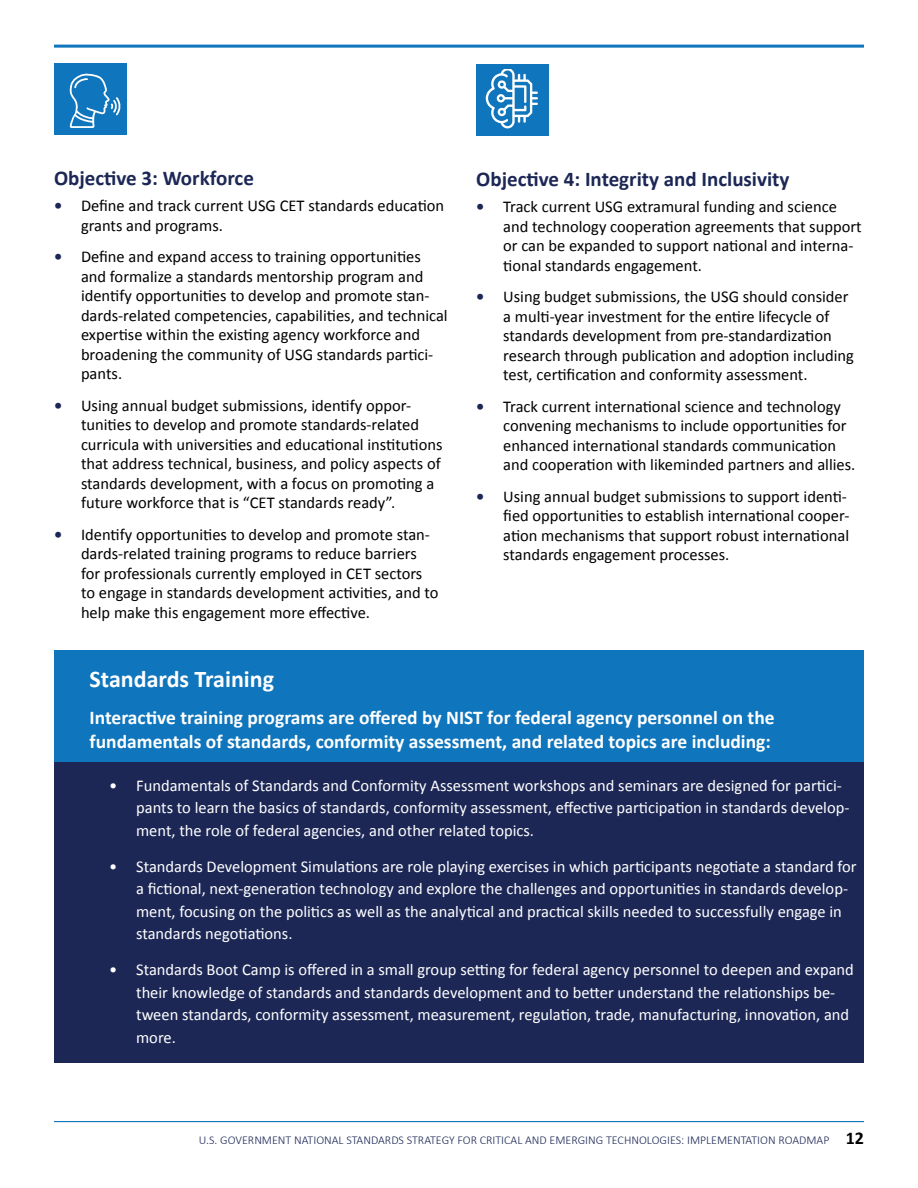
<style>
.page{position:relative;width:918px;height:1188px;background:#fff}
.page>*{position:absolute;margin:0;border:0;box-sizing:border-box;transform-origin:0 0}
._4__Sub_Subhead_White_Bold_16_pt{font:700 24px "Calibri";color:#fff}
._4__Sub_Subhead_Blue_14pt{font:700 21px "Calibri";color:#1c2755}
._4__Sub_Subhead_White_Bold_16_pt-2{font:700 19.5px/24px "Calibri";color:#fff}
.t1{font:16.5px/19.5px "Calibri";color:#000}
.t2{font:16.5px/22.5px "Calibri";color:#fff}
.t3{font:300 12px "Calibri";color:#1c2755}
.s1{font-weight:700;color:#1c2755}
.s2{font-weight:700;font-size:18px;color:#000}
</style>
<div class="page">
<hr style="left:54px;top:45px;width:810px;height:3px;background:#0f75bc">
<hr style="left:54px;top:1121px;width:810px;height:1px;background:#0f75bc">
<div style="left:476px;top:64px;width:73px;height:72px;background:#0f75bc"></div>
<svg style="left:486px;top:70px;width:52px;height:58px"></svg>
<div style="left:54px;top:63px;width:72px;height:72px;background:#0f75bc"></div>
<svg style="left:70px;top:73px;width:51px;height:55px"></svg>
<div style="left:54px;top:663px;width:810px;height:400px;background:#1c2755"></div>
<div style="left:54px;top:650px;width:810px;height:111px;background:#0f75bc"></div>
<p class="_4__Sub_Subhead_Blue_14pt" style="left:54px;top:165px;width:201px">Objective 3: Workforce</p>
<p class="t1" style="left:81px;top:196px;width:365px;text-indent:-27px"><span class="s1">•</span> Define and track current USG CET standards education grants and programs.</p>
<p class="t1" style="left:81px;top:247px;width:368px;text-indent:-27px"><span class="s1">•</span> Define and expand access to training opportunities and formalize a standards mentorship program and identify opportunities to develop and promote stan&shy;dards-related competencies, capabilities, and technical expertise within the existing agency workforce and broadening the community of USG standards partici&shy;pants.</p>
<p class="t1" style="left:81px;top:396px;width:363px;text-indent:-27px"><span class="s1">•</span> Using annual budget submissions, identify oppor&shy;tunities to develop and promote standards-related curricula with universities and educational institutions that address technical, business, and policy aspects of standards development, with a focus on promoting a future workforce that is “CET standards ready”.</p>
<p class="t1" style="left:81px;top:525px;width:359px;text-indent:-27px"><span class="s1">•</span> Identify opportunities to develop and promote stan&shy;dards-related training programs to reduce barriers for professionals currently employed in CET sectors to engage in standards development activities, and to help make this engagement more effective.</p>
<p class="_4__Sub_Subhead_Blue_14pt" style="left:476px;top:166px;width:315px">Objective 4: Integrity and Inclusivity</p>
<p class="t1" style="left:503px;top:197px;width:360px;text-indent:-27px"><span class="s1">•</span> Track current USG extramural funding and science and technology cooperation agreements that support or can be expanded to support national and interna&shy;tional standards engagement.</p>
<p class="t1" style="left:503px;top:287px;width:352px;text-indent:-27px"><span class="s1">•</span> Using budget submissions, the USG should consider a multi-year investment for the entire lifecycle of standards development from pre-standardization research through publication and adoption including test, certification and conformity assessment.</p>
<p class="t1" style="left:503px;top:397px;width:354px;text-indent:-27px"><span class="s1">•</span> Track current international science and technology convening mechanisms to include opportunities for enhanced international standards communication and cooperation with likeminded partners and allies.</p>
<p class="t1" style="left:503px;top:487px;width:348px;text-indent:-27px"><span class="s1">•</span> Using annual budget submissions to support identi&shy;fied opportunities to establish international cooper&shy;ation mechanisms that support robust international standards engagement processes.</p>
<p class="_4__Sub_Subhead_White_Bold_16_pt" style="left:90px;top:663px;width:186px">Standards Training</p>
<p class="_4__Sub_Subhead_White_Bold_16_pt-2" style="left:90px;top:706px;width:686px">Interactive training programs are offered by NIST for federal agency personnel on the fundamentals of standards, conformity assessment, and related topics are including:</p>
<p class="t2" style="left:136px;top:774px;width:715px;text-indent:-27px">• Fundamentals of Standards and Conformity Assessment workshops and seminars are designed for partici&shy;pants to learn the basics of standards, conformity assessment, effective participation in standards develop&shy;ment, the role of federal agencies, and other related topics.</p>
<p class="t2" style="left:136px;top:855px;width:722px;text-indent:-27px">• Standards Development Simulations are role playing exercises in which participants negotiate a standard for a fictional, next-generation technology and explore the challenges and opportunities in standards develop&shy;ment, focusing on the politics as well as the analytical and practical skills needed to successfully engage in standards negotiations.</p>
<p class="t2" style="left:136px;top:959px;width:719px;text-indent:-27px">• Standards Boot Camp is offered in a small group setting for federal agency personnel to deepen and expand their knowledge of standards and standards development and to better understand the relationships be&shy;tween standards, conformity assessment, measurement, regulation, trade, manufacturing, innovation, and more.</p>
<p class="t3" style="left:199px;top:1133px;width:667px">U.S. GOVERNMENT NATIONAL STANDARDS STRATEGY FOR CRITICAL AND EMERGING TECHNOLOGIES: IMPLEMENTATION ROADMAP <span class="s2">12</span></p>
</div>
